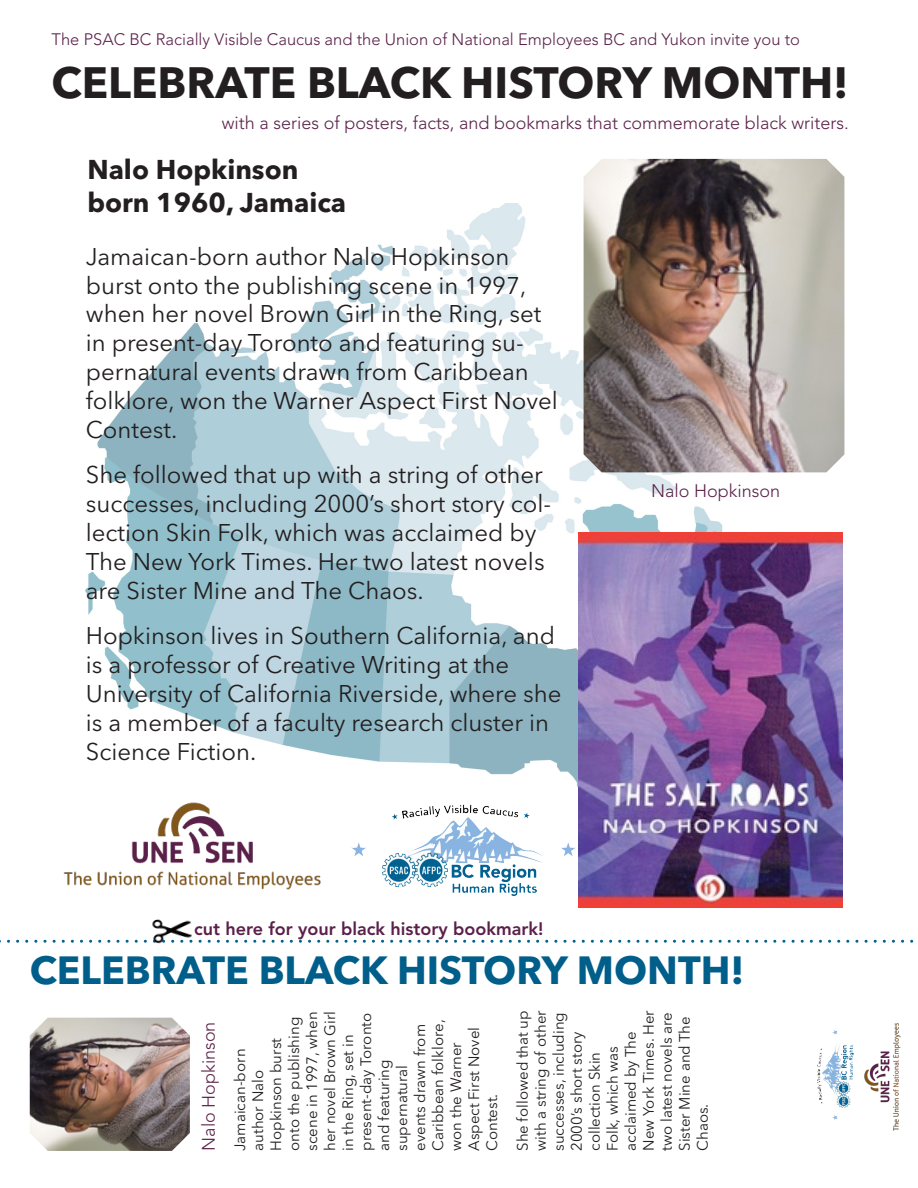
<style>
.page{position:relative;width:918px;height:1188px;background:#fff}
.page>*{position:absolute;margin:0;border:0;box-sizing:border-box;transform-origin:0 0}
.t1{font:700 43.5px "Avenir Next LT Pro";color:#231f20}
.t2{font:700 39px "Avenir Next LT Pro";color:#005e8b}
.t3{font:700 27px "Avenir Next LT Pro";color:#231f20}
.t4{font:24px/28.8px "Avenir Next LT Pro";color:#231f20}
.t5{font:300 18px "Avenir LT Std";color:#5a2049}
.t6{font:800 18px "Avenir LT Std";color:#5a2049}
.t7{font:300 16.5px "Avenir LT Std";color:#5a2049}
.t8{font:15px/18px "Avenir Next LT Pro";color:#231f20}
</style>
<div class="page">
<img style="left:86px;top:204px;width:741px;height:599px">
<img style="left:63px;top:803px;width:258px;height:87px">
<svg style="left:0;top:940px;width:914px;height:3px"></svg>
<img style="left:137px;top:919px;width:71px;height:25px">
<img style="left:584px;top:159px;width:260px;height:313px">
<img style="left:817px;top:1029px;width:37px;height:91px">
<img style="left:864px;top:1023px;width:37px;height:108px">
<img style="left:348px;top:796px;width:230px;height:99px">
<img style="left:30px;top:1018px;width:160px;height:133px">
<img style="left:578px;top:532px;width:264px;height:375px">
<p class="t7" style="left:52px;top:30px;width:750px">The PSAC BC Racially Visible Caucus and the Union of National Employees BC and Yukon invite you to</p>
<p class="t1" style="left:52px;top:56px;width:799px">CELEBRATE BLACK HISTORY MONTH!</p>
<p class="t5" style="left:222px;top:112px;width:629px">with a series of posters, facts, and bookmarks that commemorate black writers.</p>
<p class="t3" style="left:87px;top:153px;width:213px">Nalo Hopkinson</p>
<p class="t3" style="left:87px;top:186px;width:260px">born 1960, Jamaica</p>
<p class="t4" style="left:86px;top:242px;width:474px">Jamaican-born author Nalo Hopkinson burst onto the publishing scene in 1997, when her novel Brown Girl in the Ring, set in present-day Toronto and featuring su&shy;pernatural events drawn from Caribbean folklore, won the Warner Aspect First Novel Contest.</p>
<p class="t4" style="left:86px;top:461px;width:467px">She followed that up with a string of other successes, including 2000’s short story col&shy;lection Skin Folk, which was acclaimed by The New York Times. Her two latest novels are Sister Mine and The Chaos.</p>
<p class="t4" style="left:86px;top:622px;width:477px">Hopkinson lives in Southern California, and is a professor of Creative Writing at the University of California Riverside, where she is a member of a faculty research cluster in Science Fiction.</p>
<p class="t6" style="left:194px;top:918px;width:351px">cut here for your black history bookmark!</p>
<p class="t5" style="left:651px;top:480px;width:131px">Nalo Hopkinson</p>
<p class="t2" style="left:30px;top:946px;width:716px">CELEBRATE BLACK HISTORY MONTH!</p>
<p class="t5" style="left:198px;top:1151px;width:131px;rotate:-90deg">Nalo Hopkinson</p>
<p class="t8" style="left:231px;top:1151px;width:141px;rotate:-90deg">Jamaican-born author Nalo<br>Hopkinson burst onto the publishing scene in 1997, when her novel Brown Girl in the Ring, set in present-day Toronto and featuring supernatural<br>events drawn from<br>Caribbean folklore, won the Warner<br>Aspect First Novel<br>Contest.</p>
<p class="t8" style="left:514px;top:1151px;width:142px;rotate:-90deg">She followed that up with a string of other successes, including<br>2000’s short story collection Skin<br>Folk, which was acclaimed by The<br>New York Times. Her two latest novels are<br>Sister Mine and The<br>Chaos.</p>
</div>
